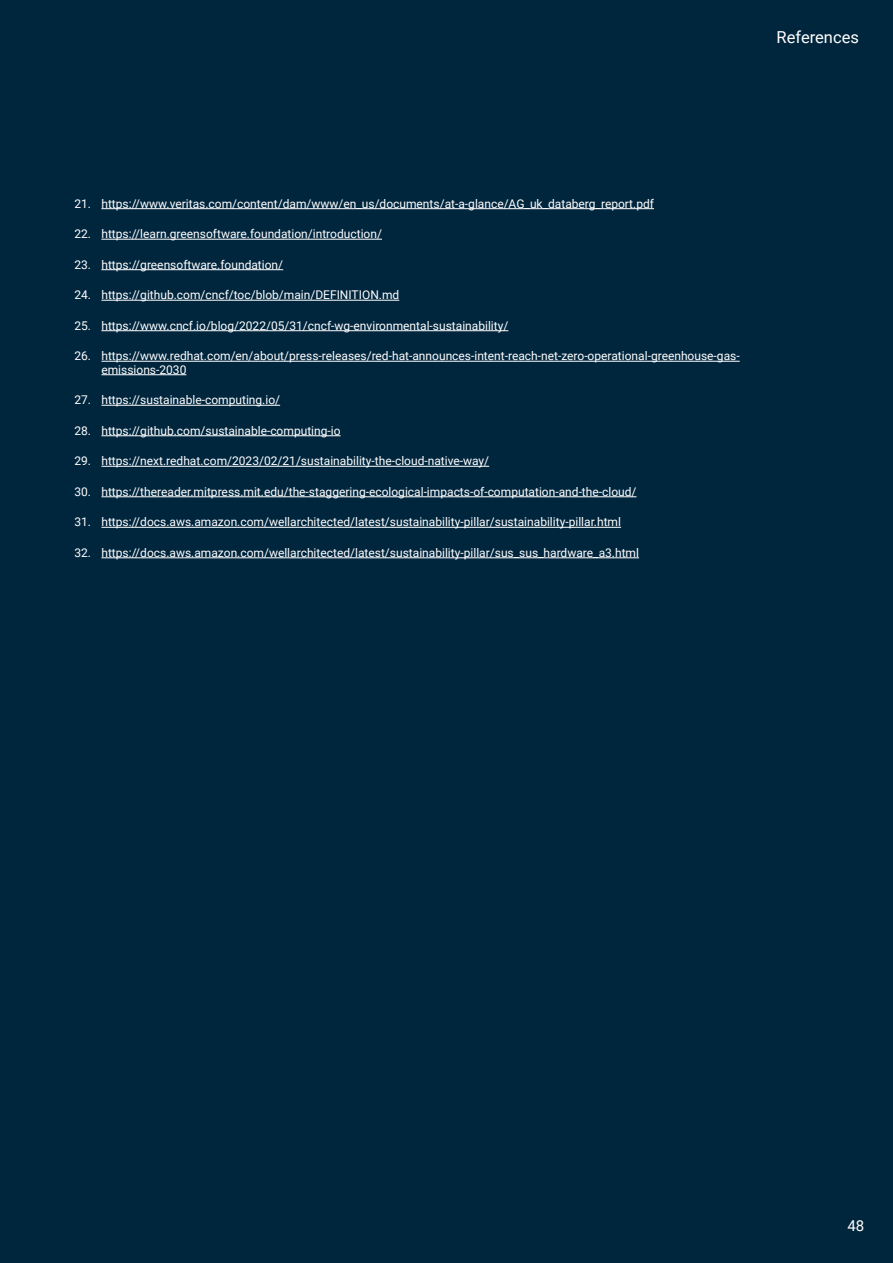
<style>
.page{position:relative;width:893px;height:1263px;background:#00263e}
.page>*{position:absolute;margin:0;border:0;box-sizing:border-box;transform-origin:0 0}
.Body_Copy{font:16.5px "Roboto";color:#fff}
.Page_Number{font:15px "Roboto";color:#fff}
.t1{font:12px/13.5px "Roboto";color:#fff}
</style>
<div class="page">
<hr style="left:101px;top:208px;width:553px;height:1px;background:#fff">
<hr style="left:101px;top:239px;width:281px;height:1px;background:#fff">
<hr style="left:101px;top:269px;width:182px;height:1px;background:#fff">
<hr style="left:101px;top:300px;width:298px;height:1px;background:#fff">
<hr style="left:101px;top:330px;width:407px;height:1px;background:#fff">
<hr style="left:101px;top:361px;width:639px;height:1px;background:#fff">
<hr style="left:101px;top:374px;width:85px;height:1px;background:#fff">
<hr style="left:101px;top:405px;width:179px;height:1px;background:#fff">
<hr style="left:101px;top:435px;width:240px;height:1px;background:#fff">
<hr style="left:101px;top:466px;width:388px;height:1px;background:#fff">
<hr style="left:101px;top:496px;width:535px;height:1px;background:#fff">
<hr style="left:101px;top:527px;width:520px;height:1px;background:#fff">
<hr style="left:101px;top:557px;width:538px;height:1px;background:#fff">
<p class="Body_Copy" style="left:777px;top:26px;width:84px">References</p>
<p class="t1" style="left:74px;top:196px;width:581px">21. https://www.veritas.com/content/dam/www/en_us/documents/at-a-glance/AG_uk_databerg_report.pdf</p>
<p class="t1" style="left:74px;top:227px;width:309px">22. https://learn.greensoftware.foundation/introduction/</p>
<p class="t1" style="left:74px;top:257px;width:210px">23. https://greensoftware.foundation/</p>
<p class="t1" style="left:74px;top:288px;width:326px">24. https://github.com/cncf/toc/blob/main/DEFINITION.md</p>
<p class="t1" style="left:74px;top:318px;width:436px">25. https://www.cncf.io/blog/2022/05/31/cncf-wg-environmental-sustainability/</p>
<p class="t1" style="left:101px;top:349px;width:640px;text-indent:-27px">26. https://www.redhat.com/en/about/press-releases/red-hat-announces-intent-reach-net-zero-operational-greenhouse-gas&shy;emissions-2030</p>
<p class="t1" style="left:74px;top:393px;width:207px">27. https://sustainable-computing.io/</p>
<p class="t1" style="left:74px;top:423px;width:268px">28. https://github.com/sustainable-computing-io</p>
<p class="t1" style="left:74px;top:454px;width:416px">29. https://next.redhat.com/2023/02/21/sustainability-the-cloud-native-way/</p>
<p class="t1" style="left:74px;top:484px;width:564px">30. https://thereader.mitpress.mit.edu/the-staggering-ecological-impacts-of-computation-and-the-cloud/</p>
<p class="t1" style="left:74px;top:515px;width:548px">31. https://docs.aws.amazon.com/wellarchitected/latest/sustainability-pillar/sustainability-pillar.html</p>
<p class="t1" style="left:74px;top:545px;width:566px">32. https://docs.aws.amazon.com/wellarchitected/latest/sustainability-pillar/sus_sus_hardware_a3.html</p>
<p class="Page_Number" style="left:847px;top:1215px;width:18px">48</p>
</div>
